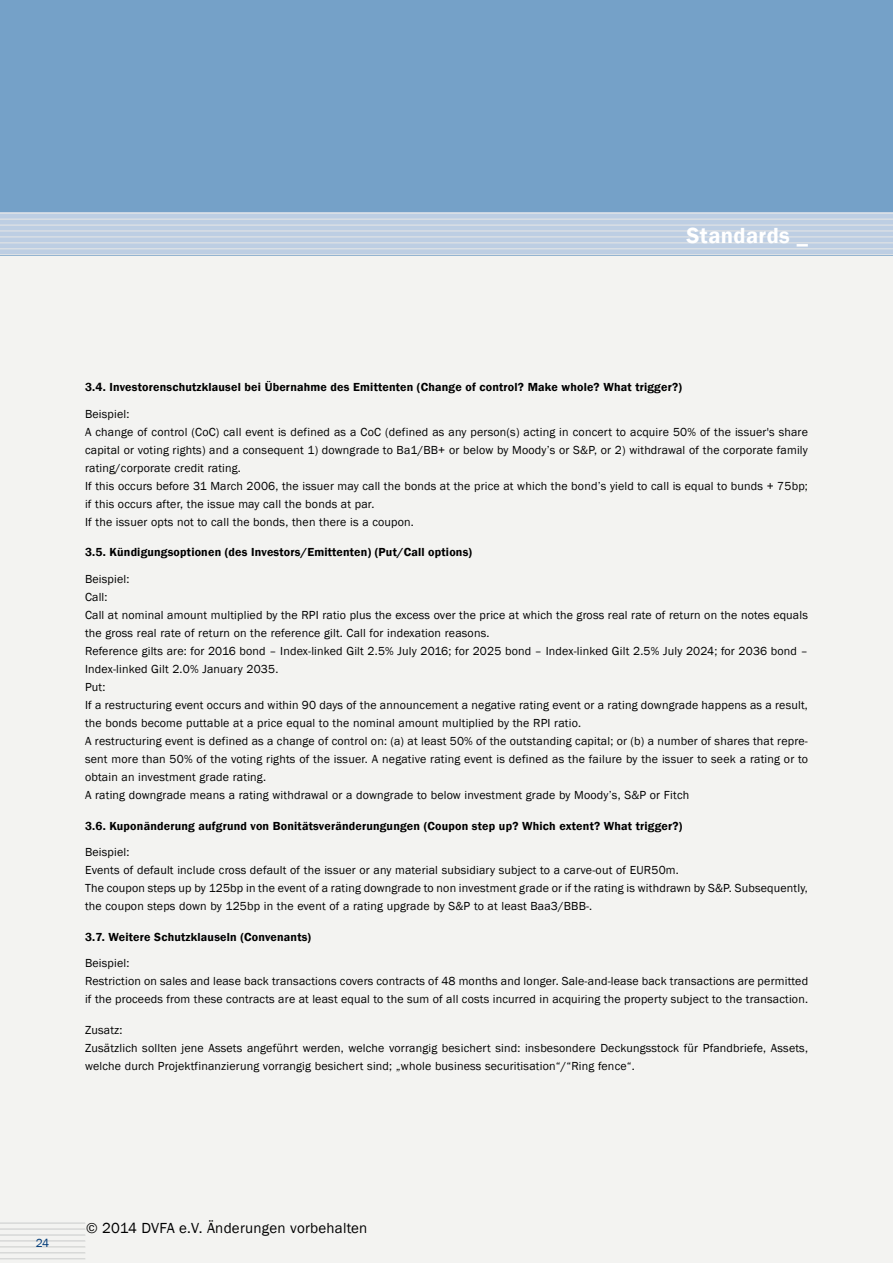
<style>
.page{position:relative;width:893px;height:1263px;background:#fff}
.page>*{position:absolute;margin:0;border:0;box-sizing:border-box;transform-origin:0 0}
.t1{font:600 22.5px "Franklin Gothic";letter-spacing:.015em;color:#fff}
.t2{font:15px "Franklin Gothic";letter-spacing:.015em;color:#000}
.t3{font:12px/18px "Franklin Gothic";letter-spacing:.015em;color:#000}
.t4{font:600 12px "Franklin Gothic";letter-spacing:.015em;color:#000}
.t5{font:12px "Franklin Gothic";color:#003b79}
</style>
<div class="page">
<div style="left:0;top:255px;width:893px;height:1008px;background:#f3f3f1"></div>
<div style="left:0;top:0;width:893px;height:255px;background:#75a1c8"></div>
<div style="left:0;top:213px;width:893px;height:42px;background:linear-gradient(to right,#bfcfe3,#bfcfe3)"></div>
<hr style="left:0;top:219px;width:893px;height:1px;background:#e7e7e6">
<hr style="left:0;top:225px;width:893px;height:1px;background:#e7e7e6">
<hr style="left:0;top:231px;width:893px;height:1px;background:#e7e7e6">
<hr style="left:0;top:237px;width:893px;height:1px;background:#e7e7e6">
<hr style="left:0;top:242px;width:893px;height:1px;background:#e7e7e6">
<hr style="left:0;top:248px;width:893px;height:1px;background:#e7e7e6">
<hr style="left:0;top:254px;width:893px;height:1px;background:#e7e7e6">
<hr style="left:0;top:213px;width:893px;height:1px;background:#e7e7e6">
<hr style="left:0;top:1222px;width:85px;height:1px;background:#d8d9d8">
<hr style="left:0;top:1228px;width:85px;height:1px;background:#d8d9d8">
<hr style="left:0;top:1234px;width:85px;height:1px;background:#d8d9d8">
<hr style="left:0;top:1240px;width:85px;height:1px;background:#d8d9d8">
<hr style="left:0;top:1223px;width:85px;height:1px;background:#d8d9d8">
<hr style="left:0;top:1229px;width:85px;height:1px;background:#d8d9d8">
<hr style="left:0;top:1235px;width:85px;height:1px;background:#d8d9d8">
<hr style="left:0;top:1241px;width:85px;height:1px;background:#d8d9d8">
<hr style="left:0;top:1246px;width:85px;height:1px;background:#d8d9d8">
<hr style="left:0;top:1252px;width:85px;height:1px;background:#d8d9d8">
<hr style="left:0;top:1258px;width:85px;height:1px;background:#d8d9d8">
<p class="t1" style="left:687px;top:221px;width:123px">Standards _</p>
<p class="t4" style="left:85px;top:380px;width:598px">3.4. Investorenschutzklausel bei Übernahme des Emittenten (Change of control? Make whole? What trigger?)</p>
<p class="t3" style="left:85px;top:405px;width:46px">Beispiel:</p>
<p class="t3" style="left:85px;top:423px;width:724px;text-align:justify">A change of control (CoC) call event is defined as a CoC (defined as any person(s) acting in concert to acquire 50% of the issuer's share capital or voting rights) and a consequent 1) downgrade to Ba1/BB+ or below by Moody’s or S&amp;P, or 2) withdrawal of the corporate family rating/corporate credit rating.</p>
<p class="t3" style="left:85px;top:477px;width:724px">If this occurs before 31 March 2006, the issuer may call the bonds at the price at which the bond’s yield to call is equal to bunds + 75bp; if this occurs after, the issue may call the bonds at par.</p>
<p class="t3" style="left:85px;top:513px;width:330px">If the issuer opts not to call the bonds, then there is a coupon.</p>
<p class="t4" style="left:85px;top:545px;width:388px">3.5. Kündigungsoptionen (des Investors/Emittenten) (Put/Call options)</p>
<p class="t3" style="left:85px;top:570px;width:46px">Beispiel:</p>
<p class="t3" style="left:85px;top:588px;width:24px">Call:</p>
<p class="t3" style="left:85px;top:606px;width:724px">Call at nominal amount multiplied by the RPI ratio plus the excess over the price at which the gross real rate of return on the notes equals the gross real rate of return on the reference gilt. Call for indexation reasons.</p>
<p class="t3" style="left:85px;top:642px;width:724px">Reference gilts are: for 2016 bond – Index-linked Gilt 2.5% July 2016; for 2025 bond – Index-linked Gilt 2.5% July 2024; for 2036 bond –<br>Index-linked Gilt 2.0% January 2035.</p>
<p class="t3" style="left:85px;top:678px;width:22px">Put:</p>
<p class="t3" style="left:85px;top:696px;width:724px">If a restructuring event occurs and within 90 days of the announcement a negative rating event or a rating downgrade happens as a result, the bonds become puttable at a price equal to the nominal amount multiplied by the RPI ratio.</p>
<p class="t3" style="left:85px;top:732px;width:725px;text-align:justify">A restructuring event is defined as a change of control on: (a) at least 50% of the outstanding capital; or (b) a number of shares that repre&shy;sent more than 50% of the voting rights of the issuer. A negative rating event is defined as the failure by the issuer to seek a rating or to obtain an investment grade rating.</p>
<p class="t3" style="left:85px;top:786px;width:606px">A rating downgrade means a rating withdrawal or a downgrade to below investment grade by Moody’s, S&amp;P or Fitch</p>
<p class="t4" style="left:85px;top:818px;width:599px">3.6. Kuponänderung aufgrund von Bonitätsveränderungungen (Coupon step up? Which extent? What trigger?)</p>
<p class="t3" style="left:85px;top:843px;width:46px">Beispiel:</p>
<p class="t3" style="left:85px;top:861px;width:595px">Events of default include cross default of the issuer or any material subsidiary subject to a carve-out of EUR50m.</p>
<p class="t3" style="left:85px;top:879px;width:724px">The coupon steps up by 125bp in the event of a rating downgrade to non investment grade or if the rating is withdrawn by S&amp;P. Subsequently, the coupon steps down by 125bp in the event of a rating upgrade by S&amp;P to at least Baa3/BBB-.</p>
<p class="t4" style="left:85px;top:929px;width:228px">3.7. Weitere Schutzklauseln (Convenants)</p>
<p class="t3" style="left:85px;top:955px;width:46px">Beispiel:</p>
<p class="t3" style="left:85px;top:973px;width:725px">Restriction on sales and lease back transactions covers contracts of 48 months and longer. Sale-and-lease back transactions are permitted if the proceeds from these contracts are at least equal to the sum of all costs incurred in acquiring the property subject to the transaction.</p>
<p class="t3" style="left:85px;top:1021px;width:39px">Zusatz:</p>
<p class="t3" style="left:85px;top:1039px;width:724px">Zusätzlich sollten jene Assets angeführt werden, welche vorrangig besichert sind: insbesondere Deckungsstock für Pfandbriefe, Assets, welche durch Projektfinanzierung vorrangig besichert sind; „whole business securitisation“/“Ring fence“.</p>
<p class="t5" style="left:36px;top:1235px;width:15px">24</p>
<p class="t2" style="left:86px;top:1219px;width:283px">© 2014 DVFA e.V. Änderungen vorbehalten</p>
</div>
